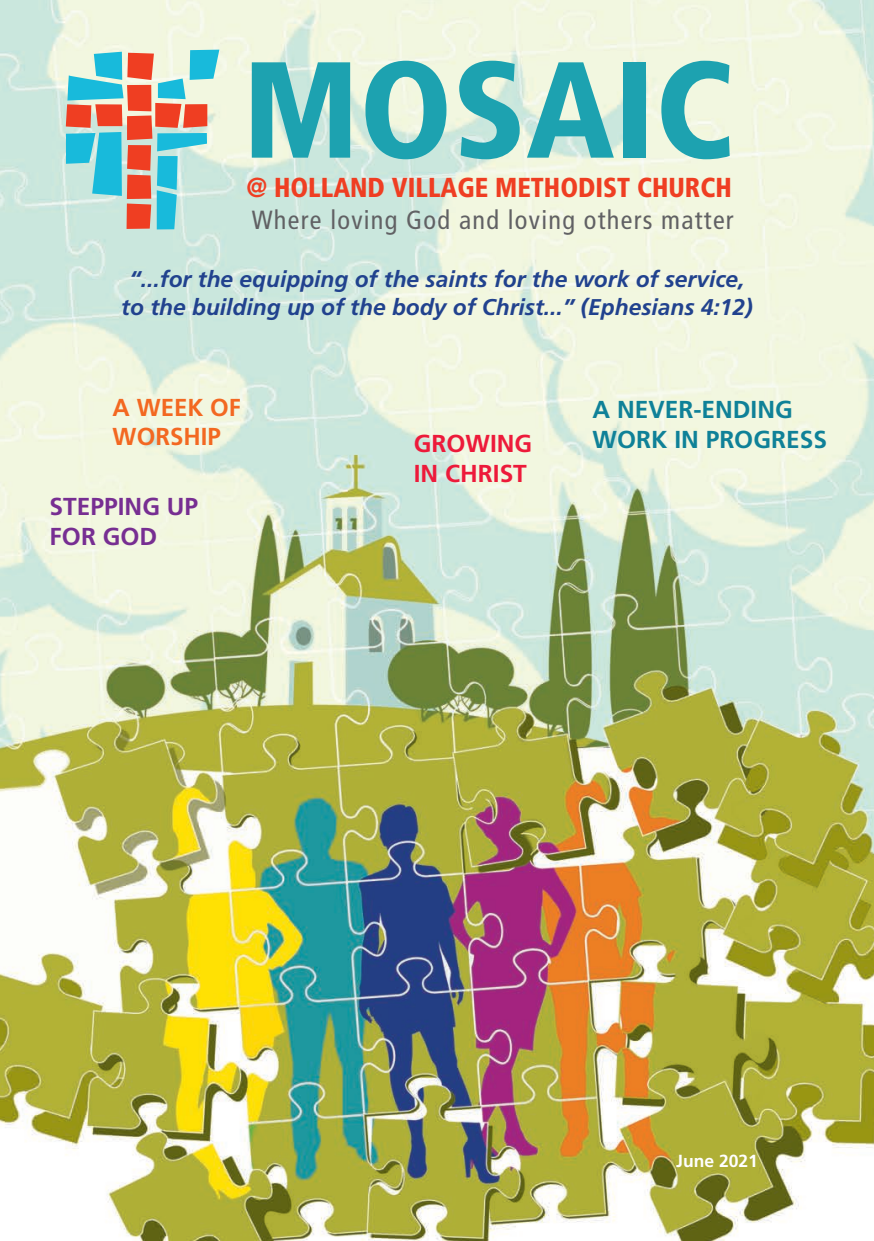
<style>
.page{position:relative;width:874px;height:1241px;background:#fff}
.page>*{position:absolute;margin:0;border:0;box-sizing:border-box;transform-origin:0 0}
.t1{font:900 condensed 136.5px "Frutiger";color:#1da2b0}
.t2{font:900 condensed 27.47px "Frutiger";color:#ef3e22;scale:.95 1}
.t3{font:condensed 26.25px "Frutiger";letter-spacing:.05em;color:#616164}
.t4{font:700 24.5px/29.4px "Frutiger";color:#0f8198}
.t5{font:700 24.5px/29.4px "Frutiger";color:#772e92}
.t6{font:700 24.5px "Frutiger";color:#ed1a3a}
.t7{font:700 24.5px/29.4px "Frutiger";color:#f36821}
.t8{font:italic 700 22.75px "Frutiger";color:#21428e}
.t9{font:700 17.5px "Frutiger";color:#fff}
</style>
<div class="page">
<img style="left:0;top:0;width:873px;height:1240px">
<svg style="left:66px;top:50px;width:153px;height:179px;background:#aabab6"></svg>
<p class="t1" style="left:243px;top:28px;width:492px">MOSAIC</p>
<p class="t2" style="left:246px;top:170px;width:512px">@ HOLLAND VILLAGE METHODIST CHURCH</p>
<p class="t3" style="left:252px;top:204px;width:483px">Where loving God and loving others matter</p>
<p class="t8" style="left:129px;top:265px;width:616px">“...for the equipping of the saints for the work of service,</p>
<p class="t8" style="left:121px;top:293px;width:632px">to the building up of the body of Christ...” (Ephesians 4:12)</p>
<p class="t7" style="left:113px;top:392px;width:130px">A WEEK OF<br>WORSHIP</p>
<p class="t5" style="left:50px;top:492px;width:150px">STEPPING UP<br>FOR GOD</p>
<p class="t6" style="left:413px;top:429px;width:120px">GROWING</p>
<p class="t6" style="left:413px;top:459px;width:114px">IN CHRIST</p>
<p class="t4" style="left:592px;top:395px;width:236px">A NEVER-ENDING<br>WORK IN PROGRESS</p>
<p class="t9" style="left:675px;top:1150px;width:83px">June 2021</p>
</div>
